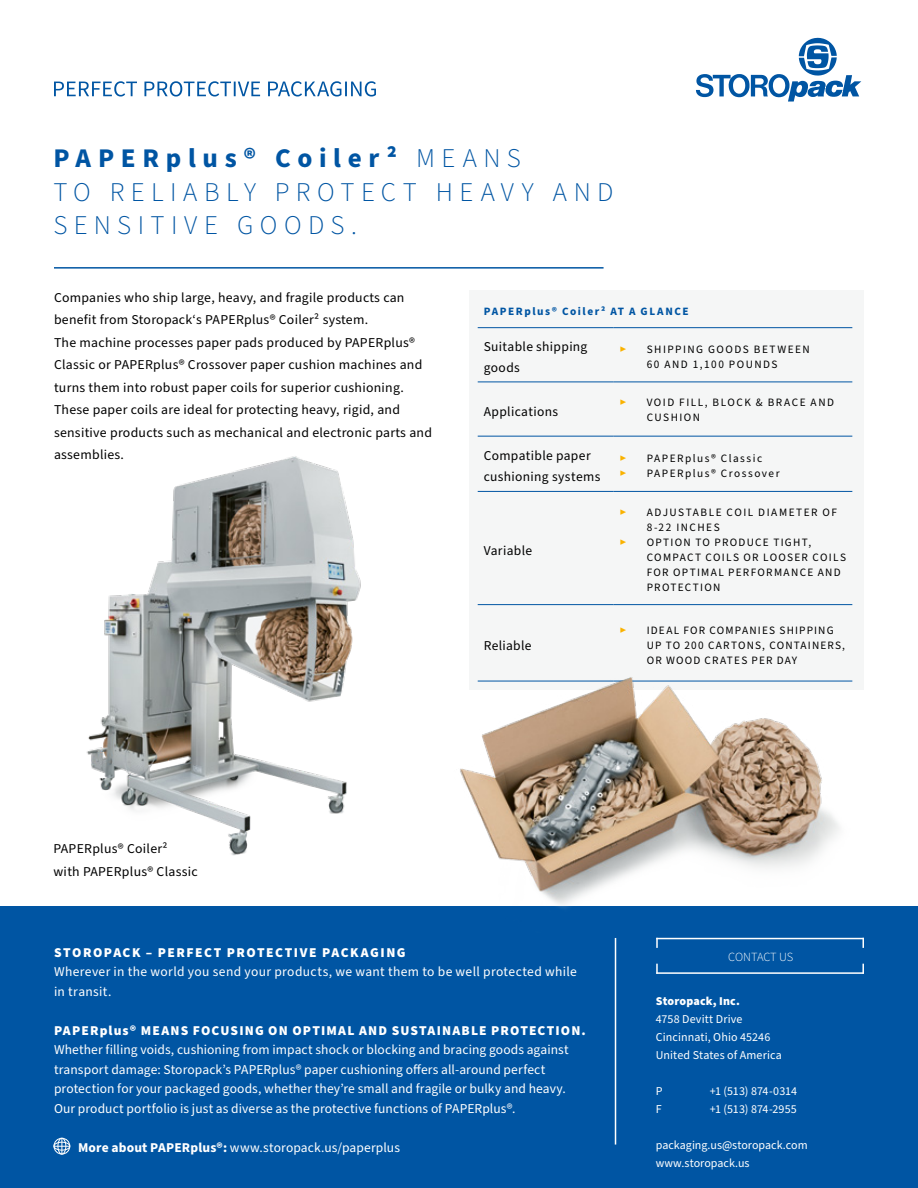
<style>
.page{position:relative;width:918px;height:1188px;background:#fff}
.page>*{position:absolute;margin:0;border:0;box-sizing:border-box;transform-origin:0 0}
.Headline_blue__bold{font:300 27px "Source Sans Pro";letter-spacing:.24em;color:#0055a3}
.Headline_blue__bold-2{font:700 27px "Source Sans Pro";letter-spacing:.25em;color:#0055a3}
.Text_body_black__reg{font:13.5px/22.5px "Source Sans Pro";letter-spacing:.02em;color:#000}
.t1{font:13.5px/19.5px "Source Sans Pro";letter-spacing:.01em;color:#fff}
.t2{font:900 13.5px "Source Sans Pro";letter-spacing:.095em;color:#fff}
.t3{font:300 12.45px "Source Sans Pro";letter-spacing:-.01em;color:#fff}
.t4{font:12px "Source Sans Pro";letter-spacing:.005em;color:#fff}
.t5{font:900 12px "Source Sans Pro";letter-spacing:.015em;color:#fff}
.t6{font:11.25px/15px "Source Sans Pro";letter-spacing:.12em;color:#000}
.t7{font:11.25px/15px "Source Sans Pro";letter-spacing:.1em;color:#000}
.t8{font:700 11.25px "Source Sans Pro";letter-spacing:.14em;color:#0055a3}
.t9{font:11.25px "Source Sans Pro";color:#fab200}
.s1{font-weight:300}
.s2{font-weight:700}
</style>
<div class="page">
<div style="left:0;top:907px;width:918px;height:281px;background:#0055a3"></div>
<hr style="left:615px;top:938px;width:1px;height:207px;background:#fff">
<svg style="left:696px;top:38px;width:165px;height:64px"></svg>
<svg style="left:54px;top:81px;width:322px;height:16px"></svg>
<img style="left:86px;top:456px;width:275px;height:400px">
<svg style="left:54px;top:1138px;width:16px;height:16px"></svg>
<div style="left:469px;top:291px;width:395px;height:399px;background:#f5f6f6"></div>
<hr style="left:478px;top:327px;width:136px;height:1px;background:#0055a3">
<hr style="left:478px;top:382px;width:136px;height:1px;background:#0055a3">
<hr style="left:478px;top:436px;width:136px;height:1px;background:#0055a3">
<hr style="left:478px;top:491px;width:136px;height:1px;background:#0055a3">
<hr style="left:478px;top:604px;width:136px;height:1px;background:#0055a3">
<hr style="left:614px;top:491px;width:238px;height:1px;background:#0055a3">
<hr style="left:614px;top:604px;width:238px;height:1px;background:#0055a3">
<hr style="left:614px;top:327px;width:238px;height:1px;background:#0055a3">
<hr style="left:614px;top:382px;width:238px;height:1px;background:#0055a3">
<hr style="left:614px;top:436px;width:238px;height:1px;background:#0055a3">
<hr style="left:656px;top:938px;width:208px;height:1px;background:#fff">
<svg style="left:656px;top:938px;width:2px;height:10px"></svg>
<svg style="left:862px;top:939px;width:2px;height:9px"></svg>
<hr style="left:656px;top:972px;width:208px;height:2px;background:#fff">
<svg style="left:656px;top:964px;width:2px;height:10px"></svg>
<svg style="left:862px;top:964px;width:2px;height:10px"></svg>
<hr style="left:54px;top:267px;width:550px;height:2px;background:#0055a3">
<img style="left:427px;top:677px;width:428px;height:232px">
<p class="Headline_blue__bold-2" style="left:54px;top:140px;width:469px">PAPERplus® Coiler² <span class="s1">MEANS</span></p>
<p class="Headline_blue__bold" style="left:54px;top:174px;width:561px">TO RELIABLY PROTECT HEAVY AND</p>
<p class="Headline_blue__bold" style="left:54px;top:207px;width:305px">SENSITIVE GOODS.</p>
<p class="Text_body_black__reg" style="left:54px;top:287px;width:352px">Companies who ship large, heavy, and fragile products can benefit from Storopack‘s PAPERplus® Coiler² system.</p>
<p class="Text_body_black__reg" style="left:54px;top:332px;width:380px">The machine processes paper pads produced by PAPERplus® Classic or PAPERplus® Crossover paper cushion machines and turns them into robust paper coils for superior cushioning.<br>These paper coils are ideal for protecting heavy, rigid, and sensitive products such as mechanical and electronic parts and assemblies.</p>
<p class="t8" style="left:484px;top:304px;width:207px">PAPERplus® Coiler² AT A GLANCE</p>
<p class="Text_body_black__reg" style="left:484px;top:337px;width:105px;line-height:21px">Suitable shipping goods</p>
<p class="t9" style="left:620px;top:342px;width:8px">▶</p>
<p class="t6" style="left:647px;top:342px;width:165px">SHIPPING GOODS BETWEEN<br>60 AND 1,100 POUNDS</p>
<p class="Text_body_black__reg" style="left:484px;top:401px;width:76px">Applications</p>
<p class="t9" style="left:620px;top:395px;width:8px">▶</p>
<p class="t6" style="left:647px;top:395px;width:189px">VOID FILL, BLOCK &amp; BRACE AND<br>CUSHION</p>
<p class="Text_body_black__reg" style="left:484px;top:445px;width:108px">Compatible paper</p>
<p class="Text_body_black__reg" style="left:484px;top:466px;width:118px">cushioning systems</p>
<p class="Text_body_black__reg" style="left:484px;top:540px;width:50px">Variable</p>
<p class="Text_body_black__reg" style="left:484px;top:634px;width:49px">Reliable</p>
<p class="t9" style="left:620px;top:451px;width:8px">▶</p>
<p class="t6" style="left:647px;top:451px;width:117px">PAPERplus® Classic</p>
<p class="t9" style="left:620px;top:466px;width:8px">▶</p>
<p class="t6" style="left:647px;top:466px;width:134px">PAPERplus® Crossover</p>
<p class="t9" style="left:620px;top:505px;width:8px">▶</p>
<p class="t6" style="left:647px;top:505px;width:192px">ADJUSTABLE COIL DIAMETER OF<br>8-22 INCHES</p>
<p class="t9" style="left:620px;top:535px;width:8px">▶</p>
<p class="t6" style="left:647px;top:535px;width:201px">OPTION TO PRODUCE TIGHT,<br>COMPACT COILS OR LOOSER COILS<br>FOR OPTIMAL PERFORMANCE AND<br>PROTECTION</p>
<p class="t9" style="left:620px;top:622px;width:8px">▶</p>
<p class="t7" style="left:647px;top:623px;width:200px">IDEAL FOR COMPANIES SHIPPING<br>UP TO 200 CARTONS, CONTAINERS,<br>OR WOOD CRATES PER DAY</p>
<p class="Text_body_black__reg" style="left:54px;top:838px;width:116px">PAPERplus® Coiler²</p>
<p class="Text_body_black__reg" style="left:54px;top:860px;width:146px">with PAPERplus® Classic</p>
<p class="t2" style="left:54px;top:943px;width:353px">STOROPACK – PERFECT PROTECTIVE PACKAGING</p>
<p class="t1" style="left:54px;top:962px;width:524px">Wherever in the world you send your products, we want them to be well protected while in transit.</p>
<p class="t2" style="left:54px;top:1021px;width:533px">PAPERplus® MEANS FOCUSING ON OPTIMAL AND SUSTAINABLE PROTECTION.</p>
<p class="t1" style="left:54px;top:1040px;width:516px">Whether filling voids, cushioning from impact shock or blocking and bracing goods against transport damage: Storopack’s PAPERplus® paper cushioning offers all-around perfect protection for your packaged goods, whether they’re small and fragile or bulky and heavy.<br>Our product portfolio is just as diverse as the protective functions of PAPERplus®.</p>
<p class="t1" style="left:78px;top:1138px;width:324px"><span class="s2">More about PAPERplus®:</span> www.storopack.us/paperplus</p>
<p class="t3" style="left:728px;top:949px;width:67px">CONTACT US</p>
<p class="t5" style="left:656px;top:993px;width:86px">Storopack, Inc.</p>
<p class="t4" style="left:656px;top:1011px;width:88px">4758 Devitt Drive</p>
<p class="t4" style="left:656px;top:1029px;width:116px">Cincinnati, Ohio 45246</p>
<p class="t4" style="left:656px;top:1047px;width:128px">United States of America</p>
<p class="t4" style="left:656px;top:1083px;width:8px">P</p>
<p class="t4" style="left:710px;top:1083px;width:89px">+1 (513) 874-0314</p>
<p class="t4" style="left:656px;top:1101px;width:7px">F</p>
<p class="t4" style="left:710px;top:1101px;width:89px">+1 (513) 874-2955</p>
<p class="t4" style="left:656px;top:1137px;width:153px">packaging.us@storopack.com</p>
<p class="t4" style="left:656px;top:1155px;width:95px">www.storopack.us</p>
</div>
